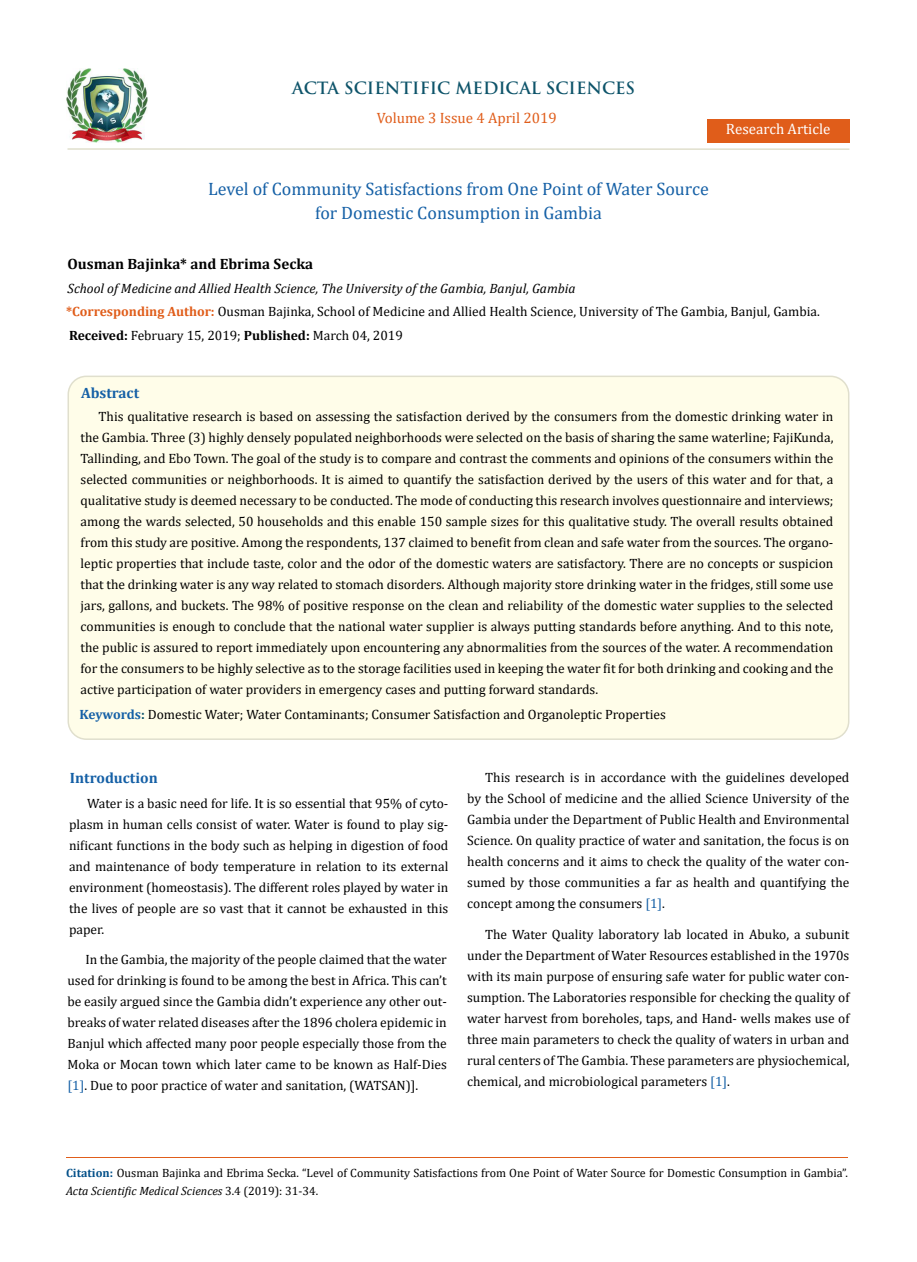
<style>
.page{position:relative;width:917px;height:1262px;background:#fff}
.page>*{position:absolute;margin:0;border:0;box-sizing:border-box;transform-origin:0 0}
.t1{font:18px/24px "Cambria";color:#1560a6;text-align:center}
.t2{font:700 16.5px "Trajan Pro";color:#0e546a}
.t3{font:700 15px "Cambria";color:#000}
.t4{font:15px "Cambria";color:#e05d1a}
.t5{font:700 15px "Cambria";color:#1560a6}
.t6{font:15px "Cambria";color:#fff}
.t7{font:13.5px/21px "Cambria";color:#000;text-align:justify}
.t8{font:12px/18px "Cambria";color:#000}
.s1{font-style:italic}
.s2{font-weight:700;color:#e05d1a}
.s3{font-weight:700}
.s4{font-weight:700;color:#1560a6}
.s5{font-weight:700;color:#0e546a}
.s6{color:#1560a6}
.s7{font-weight:700;color:#035089}
</style>
<div class="page">
<img style="left:67px;top:68px;width:80px;height:74px">
<div style="left:707px;top:119px;width:142px;height:23px;background:#e05d1a"></div>
<div style="left:68px;top:376px;width:780px;height:363px;background:#fffde9;border-radius:18px"></div>
<div style="left:67px;top:375px;width:782px;height:365px;border:2px solid #e0dfcd;border-radius:18px"></div>
<hr style="left:66px;top:1157px;width:782px;height:1px;background:#e05d1a">
<hr style="left:67px;top:148px;width:782px;height:2px;background:#e0dfcd">
<p class="t2" style="left:292px;top:77px;width:344px">ACTA SCIENTIFIC MEDICAL SCIENCES</p>
<p class="t4" style="left:376px;top:109px;width:182px">Volume 3 Issue 4 April 2019</p>
<p class="t6" style="left:726px;top:120px;width:106px">Research Article</p>
<h1 class="t1" style="left:208px;top:177px;width:502px">Level of Community Satisfactions from One Point of Water Source for Domestic Consumption in Gambia</h1>
<p class="t3" style="left:67px;top:253px;width:247px">Ousman Bajinka* and Ebrima Secka</p>
<p class="t7" style="left:66px;top:277px;width:755px;line-height:23px"><span class="s1">School of Medicine and Allied Health Science, The University of the Gambia, Banjul, Gambia<br></span><span class="s2">*Corresponding Author:</span> Ousman Bajinka, School of Medicine and Allied Health Science, University of The Gambia, Banjul, Gambia.</p>
<p class="t7" style="left:69px;top:324px;width:335px"><span class="s3">Received:</span> February 15, 2019; <span class="s3">Published:</span> March 04, 2019</p>
<p class="t5" style="left:81px;top:382px;width:60px">Abstract</p>
<p class="t7" style="left:81px;top:406px;width:754px;text-indent:18px">This qualitative research is based on assessing the satisfaction derived by the consumers from the domestic drinking water in the Gambia. Three (3) highly densely populated neighborhoods were selected on the basis of sharing the same waterline; FajiKunda, Tallinding, and Ebo Town. The goal of the study is to compare and contrast the comments and opinions of the consumers within the selected communities or neighborhoods. It is aimed to quantify the satisfaction derived by the users of this water and for that, a qualitative study is deemed necessary to be conducted. The mode of conducting this research involves questionnaire and interviews; among the wards selected, 50 households and this enable 150 sample sizes for this qualitative study. The overall results obtained from this study are positive. Among the respondents, 137 claimed to benefit from clean and safe water from the sources. The organo&shy;leptic properties that include taste, color and the odor of the domestic waters are satisfactory. There are no concepts or suspicion that the drinking water is any way related to stomach disorders. Although majority store drinking water in the fridges, still some use jars, gallons, and buckets. The 98% of positive response on the clean and reliability of the domestic water supplies to the selected communities is enough to conclude that the national water supplier is always putting standards before anything. And to this note, the public is assured to report immediately upon encountering any abnormalities from the sources of the water. A recommendation for the consumers to be highly selective as to the storage facilities used in keeping the water fit for both drinking and cooking and the active participation of water providers in emergency cases and putting forward standards.</p>
<p class="t7" style="left:80px;top:703px;width:587px"><span class="s4">Keywords</span><span class="s5">:</span> Domestic Water; Water Contaminants; Consumer Satisfaction and Organoleptic Properties</p>
<p class="t5" style="left:70px;top:767px;width:89px">Introduction</p>
<p class="t7" style="left:69px;top:792px;width:381px;text-indent:18px">Water is a basic need for life. It is so essential that 95% of cyto&shy;plasm in human cells consist of water. Water is found to play sig&shy;nificant functions in the body such as helping in digestion of food and maintenance of body temperature in relation to its external environment (homeostasis). The different roles played by water in the lives of people are so vast that it cannot be exhausted in this paper.</p>
<p class="t7" style="left:67px;top:949px;width:381px;text-indent:18px">In the Gambia, the majority of the people claimed that the water used for drinking is found to be among the best in Africa. This can’t be easily argued since the Gambia didn’t experience any other out&shy;breaks of water related diseases after the 1896 cholera epidemic in Banjul which affected many poor people especially those from the Moka or Mocan town which later came to be known as Half-Dies <span class="s6">[1]</span>. Due to poor practice of water and sanitation, (WATSAN)].</p>
<p class="t7" style="left:467px;top:767px;width:384px;text-indent:18px">This research is in accordance with the guidelines developed by the School of medicine and the allied Science University of the Gambia under the Department of Public Health and Environmental Science. On quality practice of water and sanitation, the focus is on health concerns and it aims to check the quality of the water con&shy;sumed by those communities a far as health and quantifying the concept among the consumers <span class="s6">[1]</span>.</p>
<p class="t7" style="left:467px;top:924px;width:384px;text-indent:18px">The Water Quality laboratory lab located in Abuko, a subunit under the Department of Water Resources established in the 1970s with its main purpose of ensuring safe water for public water con&shy;sumption. The Laboratories responsible for checking the quality of water harvest from boreholes, taps, and Hand- wells makes use of three main parameters to check the quality of waters in urban and rural centers of The Gambia. These parameters are physiochemical, chemical, and microbiological parameters <span class="s6">[1]</span>.</p>
<p class="t8" style="left:66px;top:1163px;width:783px"><span class="s7">Citation:</span> Ousman Bajinka and Ebrima Secka. “Level of Community Satisfactions from One Point of Water Source for Domestic Consumption in Gambia”.<br><span class="s1">Acta Scientific Medical Sciences</span> 3.4 (2019): 31-34.</p>
</div>
